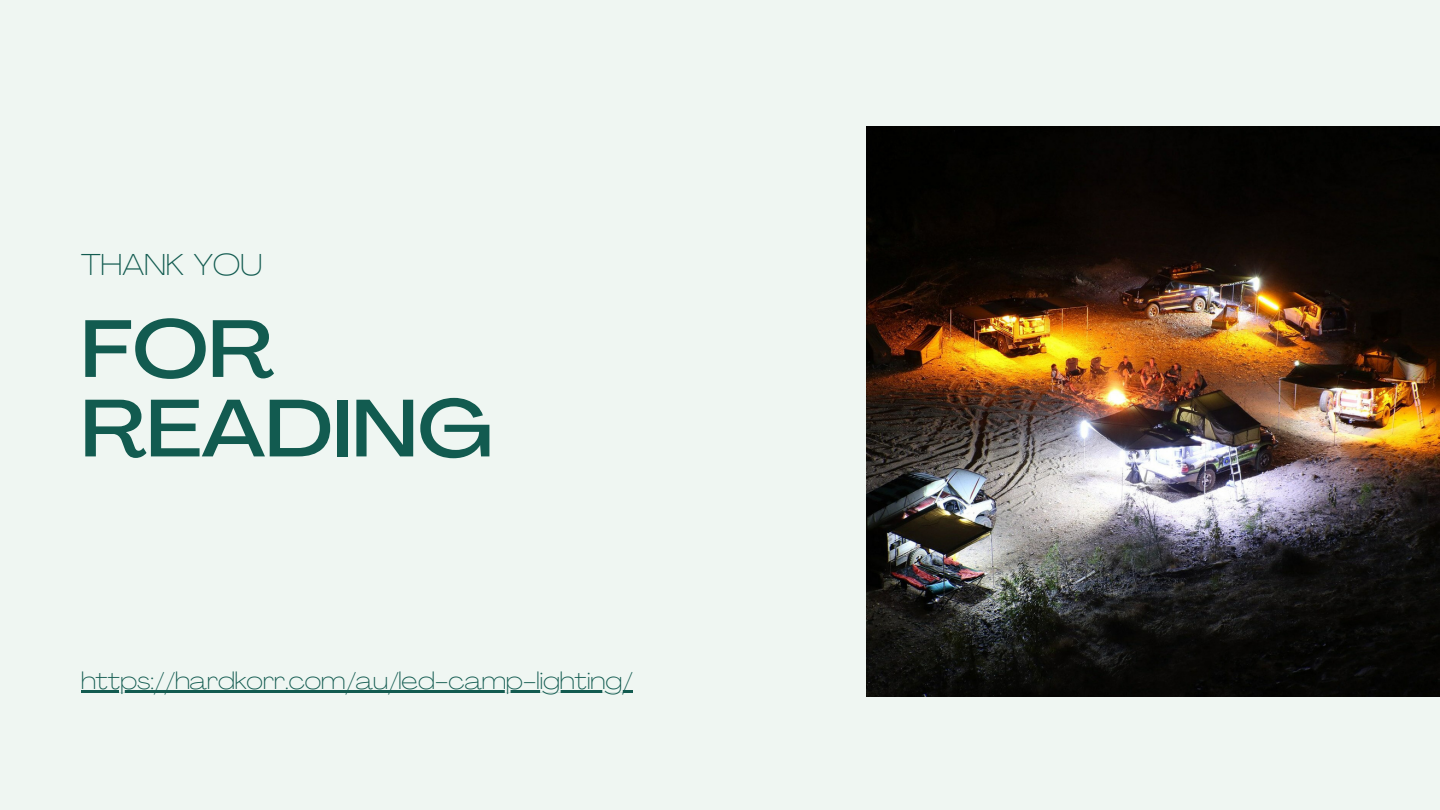
<style>
.page{position:relative;width:1440px;height:810px;background:#eff6f2}
.page>*{position:absolute;margin:0;border:0;box-sizing:border-box;transform-origin:0 0}
.t1{font:500 expanded 80px/79.5px "Agrandir";color:#125b50}
.t2{font:100 expanded 30px "Agrandir";color:#125b50}
.t3{font:100 expanded 24px "Agrandir";color:#125b50}
</style>
<div class="page">
<img style="left:866px;top:126px;width:574px;height:570px">
<hr style="left:81px;top:690px;width:552px;height:2px;background:#125b50">
<p class="t2" style="left:81px;top:253px;width:183px">THANK YOU</p>
<h1 class="t1" style="left:81px;top:317px;width:413px">FOR<br>READING</h1>
<p class="t3" style="left:81px;top:671px;width:553px">https://hardkorr.com/au/led-camp-lighting/</p>
</div>
